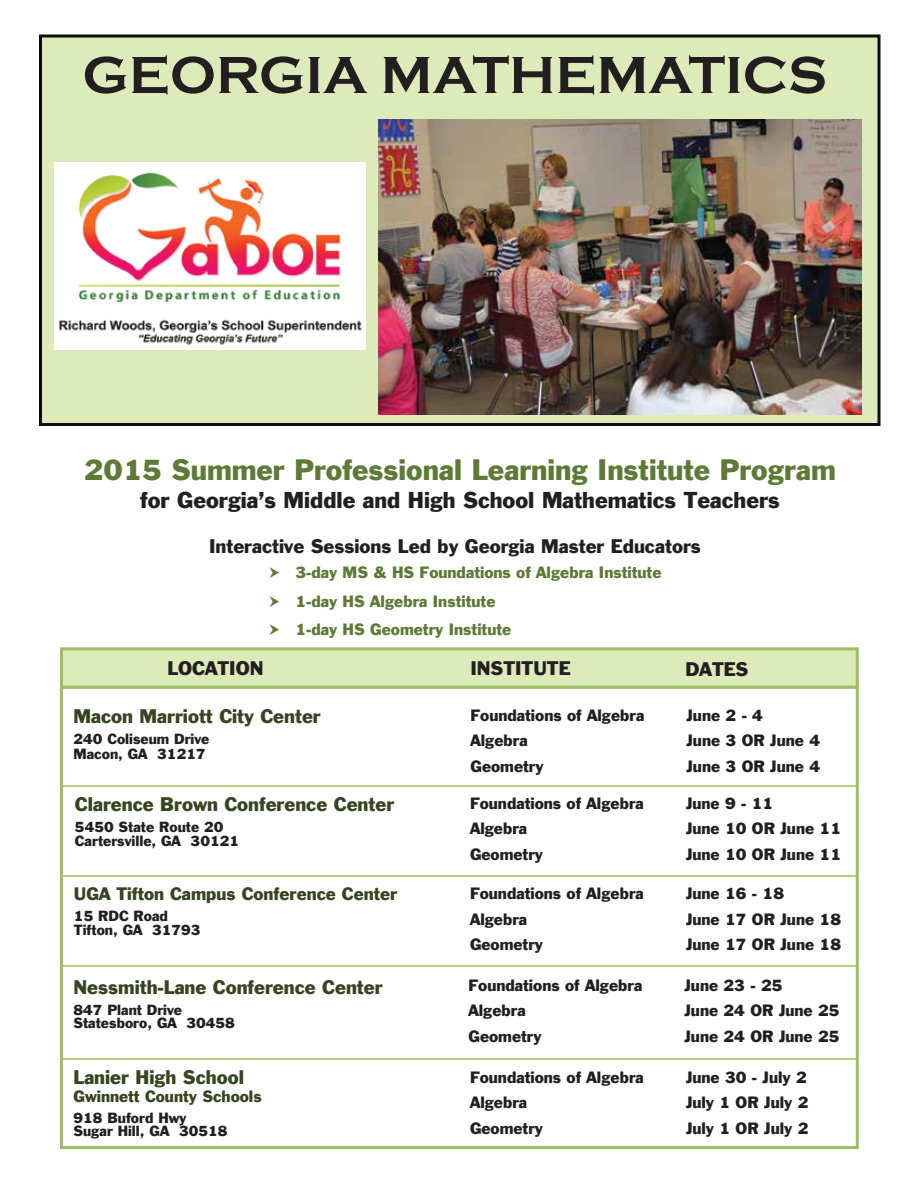
<style>
.page{position:relative;width:918px;height:1188px;background:#fff}
.page>*{position:absolute;margin:0;border:0;box-sizing:border-box;transform-origin:0 0}
.t1{font:700 54px "Copperplate Gothic";color:#231f20}
.t2{font:27px "Franklin Gothic";color:#5d7a36}
.t3{font:21px "Franklin Gothic";color:#231f20}
.t4{font:18px "Franklin Gothic";color:#364420}
.t5{font:18px "Franklin Gothic";color:#231f20}
.t6{font:18px "Franklin Gothic";color:#374420}
.t7{font:16.5px "Franklin Gothic";color:#364420}
.t8{font:15px "Franklin Gothic";color:#231f20}
.t9{font:15px/28.5px "Franklin Gothic";color:#5c7a36}
.t10{font:15px "Franklin Gothic";color:#364420}
.t11{font:13.5px/13.5px "Franklin Gothic";color:#231f20}
</style>
<div class="page">
<div style="left:39px;top:34px;width:841px;height:392px;background:#ddebbb;border:3px solid #0c0e09"></div>
<img style="left:55px;top:163px;width:310px;height:186px">
<img style="left:379px;top:120px;width:482px;height:294px">
<div style="left:60px;top:686px;width:799px;height:463px;background:#fff;border:3px solid #9bbf62"></div>
<div style="left:60px;top:647px;width:799px;height:42px;background:#ddebbb;border:3px solid #9bbf62"></div>
<hr style="left:62px;top:785px;width:795px;height:2px;background:#9bbf62">
<hr style="left:62px;top:875px;width:795px;height:2px;background:#9bbf62">
<hr style="left:62px;top:965px;width:795px;height:2px;background:#9bbf62">
<hr style="left:62px;top:1058px;width:795px;height:2px;background:#9bbf62">
<h1 class="t1" style="left:82px;top:45px;width:746px">GEORGIA MATHEMATICS</h1>
<h2 class="t2" style="left:84px;top:452px;width:753px">2015 Summer Professional Learning Institute Program</h2>
<h3 class="t3" style="left:140px;top:486px;width:641px">for Georgia’s Middle and High School Mathematics Teachers</h3>
<p class="t5" style="left:209px;top:534px;width:493px">Interactive Sessions Led by Georgia Master Educators</p>
<p class="t9" style="left:295px;top:559px;width:368px">3-day MS &amp; HS Foundations of Algebra Institute<br>1-day HS Algebra Institute<br>1-day HS Geometry Institute</p>
<p class="t5" style="left:167px;top:657px;width:98px">LOCATION</p>
<p class="t5" style="left:470px;top:657px;width:102px">INSTITUTE</p>
<p class="t5" style="left:686px;top:658px;width:64px">DATES</p>
<p class="t6" style="left:73px;top:704px;width:249px">Macon Marriott City Center</p>
<p class="t11" style="left:73px;top:732px;width:137px;line-height:15px">240 Coliseum Drive<br>Macon, GA 31217</p>
<p class="t8" style="left:471px;top:706px;width:175px">Foundations of Algebra</p>
<p class="t8" style="left:687px;top:706px;width:78px">June 2 - 4</p>
<p class="t8" style="left:471px;top:731px;width:59px">Algebra</p>
<p class="t8" style="left:687px;top:731px;width:135px">June 3 OR June 4</p>
<p class="t8" style="left:471px;top:757px;width:75px">Geometry</p>
<p class="t8" style="left:687px;top:757px;width:135px">June 3 OR June 4</p>
<p class="t4" style="left:75px;top:793px;width:321px">Clarence Brown Conference Center</p>
<p class="t11" style="left:75px;top:821px;width:166px">5450 State Route 20<br>Cartersville, GA 30121</p>
<p class="t7" style="left:74px;top:884px;width:325px">UGA Tifton Campus Conference Center</p>
<p class="t11" style="left:74px;top:910px;width:128px">15 RDC Road<br>Tifton, GA 31793</p>
<p class="t4" style="left:73px;top:975px;width:311px">Nessmith-Lane Conference Center</p>
<p class="t11" style="left:73px;top:1004px;width:163px">847 Plant Drive<br>Statesboro, GA 30458</p>
<p class="t4" style="left:73px;top:1065px;width:172px">Lanier High School</p>
<p class="t10" style="left:73px;top:1087px;width:190px">Gwinnett County Schools</p>
<p class="t11" style="left:73px;top:1112px;width:156px">918 Buford Hwy<br>Sugar Hill, GA 30518</p>
<p class="t8" style="left:470px;top:794px;width:175px">Foundations of Algebra</p>
<p class="t8" style="left:686px;top:794px;width:89px">June 9 - 11</p>
<p class="t8" style="left:470px;top:819px;width:59px">Algebra</p>
<p class="t8" style="left:686px;top:819px;width:157px">June 10 OR June 11</p>
<p class="t8" style="left:470px;top:845px;width:75px">Geometry</p>
<p class="t8" style="left:686px;top:845px;width:157px">June 10 OR June 11</p>
<p class="t8" style="left:470px;top:884px;width:175px">Foundations of Algebra</p>
<p class="t8" style="left:686px;top:884px;width:100px">June 16 - 18</p>
<p class="t8" style="left:470px;top:910px;width:59px">Algebra</p>
<p class="t8" style="left:686px;top:910px;width:157px">June 17 OR June 18</p>
<p class="t8" style="left:470px;top:935px;width:75px">Geometry</p>
<p class="t8" style="left:686px;top:935px;width:157px">June 17 OR June 18</p>
<p class="t8" style="left:469px;top:976px;width:175px">Foundations of Algebra</p>
<p class="t8" style="left:685px;top:976px;width:100px">June 23 - 25</p>
<p class="t8" style="left:469px;top:1001px;width:59px">Algebra</p>
<p class="t8" style="left:685px;top:1001px;width:157px">June 24 OR June 25</p>
<p class="t8" style="left:469px;top:1027px;width:75px">Geometry</p>
<p class="t8" style="left:685px;top:1027px;width:157px">June 24 OR June 25</p>
<p class="t8" style="left:470px;top:1068px;width:175px">Foundations of Algebra</p>
<p class="t8" style="left:686px;top:1068px;width:122px">June 30 - July 2</p>
<p class="t8" style="left:470px;top:1093px;width:59px">Algebra</p>
<p class="t8" style="left:686px;top:1093px;width:124px">July 1 OR July 2</p>
<p class="t8" style="left:470px;top:1119px;width:75px">Geometry</p>
<p class="t8" style="left:686px;top:1119px;width:124px">July 1 OR July 2</p>
</div>
